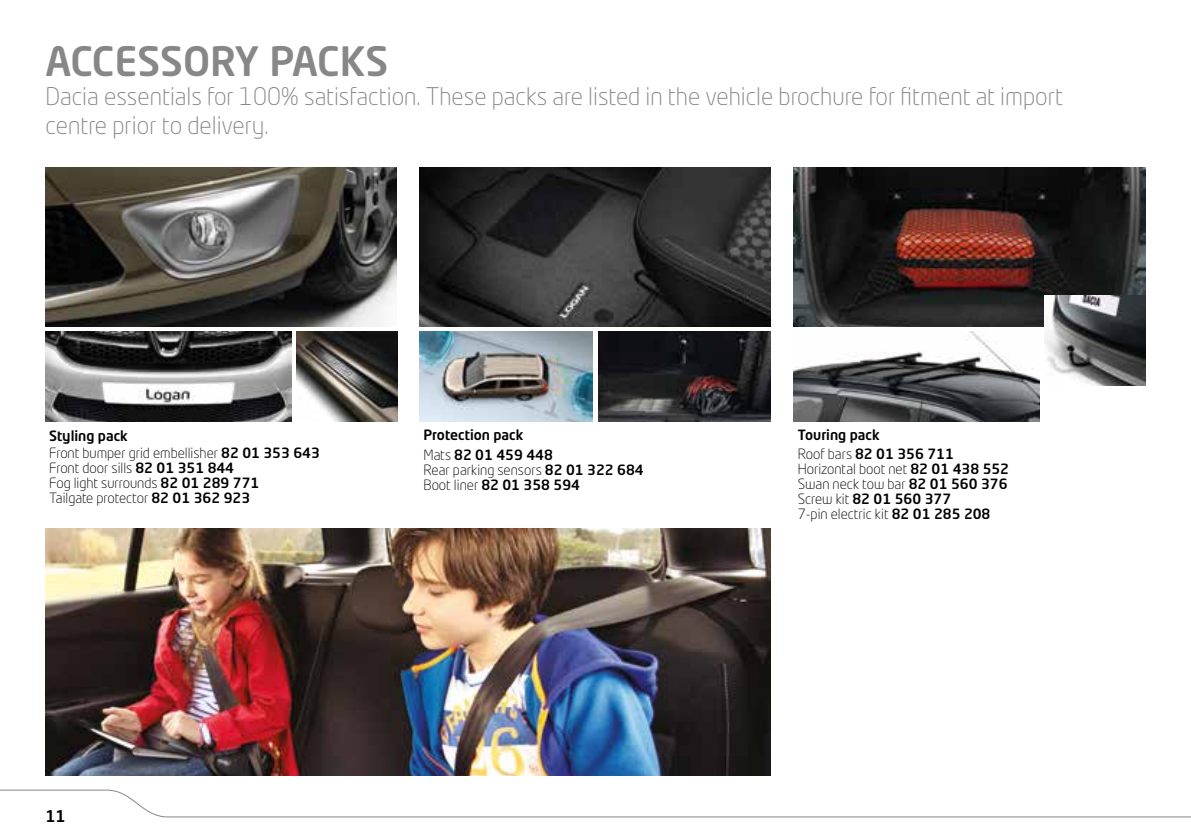
<style>
.page{position:relative;width:1191px;height:840px;background:#fff}
.page>*{position:absolute;margin:0;border:0;box-sizing:border-box;transform-origin:0 0}
.t1{font:500 40px "Neo Tech Dacia";color:#878787}
.t2{font:300 24px/28.8px "Neo Tech Dacia";color:#878787}
.t3{font:500 16px "Neo Tech Dacia";color:#000}
.t4{font:300 14px/15px "Neo Tech Dacia";color:#000}
.t5{font:500 14px/18.8px "Neo Tech Dacia";color:#000}
.s1{font-weight:500}
.s2{font-weight:300}
</style>
<div class="page">
<svg style="left:0;top:789px;width:1191px;height:28px"></svg>
<img style="left:45px;top:528px;width:726px;height:246px">
<img style="left:45px;top:167px;width:352px;height:159px">
<img style="left:794px;top:167px;width:351px;height:159px">
<img style="left:420px;top:167px;width:351px;height:159px">
<img style="left:296px;top:331px;width:101px;height:90px">
<img style="left:1044px;top:295px;width:101px;height:90px">
<img style="left:45px;top:331px;width:246px;height:90px">
<img style="left:794px;top:331px;width:245px;height:90px">
<img style="left:420px;top:331px;width:172px;height:90px">
<img style="left:598px;top:331px;width:173px;height:90px">
<h1 class="t1" style="left:45px;top:36px;width:344px">ACCESSORY PACKS</h1>
<h2 class="t2" style="left:45px;top:81px;width:1019px">Dacia essentials for 100% satisfaction. These packs are listed in the vehicle brochure for fitment at import centre prior to delivery.</h2>
<p class="t4" style="left:49px;top:426px;width:272px;line-height:17.8px"><span class="s1">Styling pack<br></span>Front bumper grid embellisher <span class="s1">82 01 353 643</span></p>
<p class="t4" style="left:49px;top:460px;width:212px">Front door sills <span class="s1">82 01 351 844<br></span>Fog light surrounds <span class="s1">82 01 289 771<br></span>Tailgate protector <span class="s1">82 01 362 923</span></p>
<p class="t5" style="left:423px;top:425px;width:131px;line-height:19.6px">Protection pack<br><span class="s2">Mats</span> 82 01 459 448</p>
<p class="t4" style="left:423px;top:462px;width:222px">Rear parking sensors <span class="s1">82 01 322 684<br></span>Boot liner <span class="s1">82 01 358 594</span></p>
<p class="t3" style="left:45px;top:805px;width:22px">11</p>
<p class="t5" style="left:797px;top:425px;width:158px">Touring pack<br><span class="s2">Roof bars</span> 82 01 356 711</p>
<p class="t4" style="left:797px;top:461px;width:213px">Horizontal boot net <span class="s1">82 01 438 552<br></span>Swan neck tow bar <span class="s1">82 01 560 376<br></span>Screw kit <span class="s1">82 01 560 377<br></span>7-pin electric kit <span class="s1">82 01 285 208</span></p>
</div>
